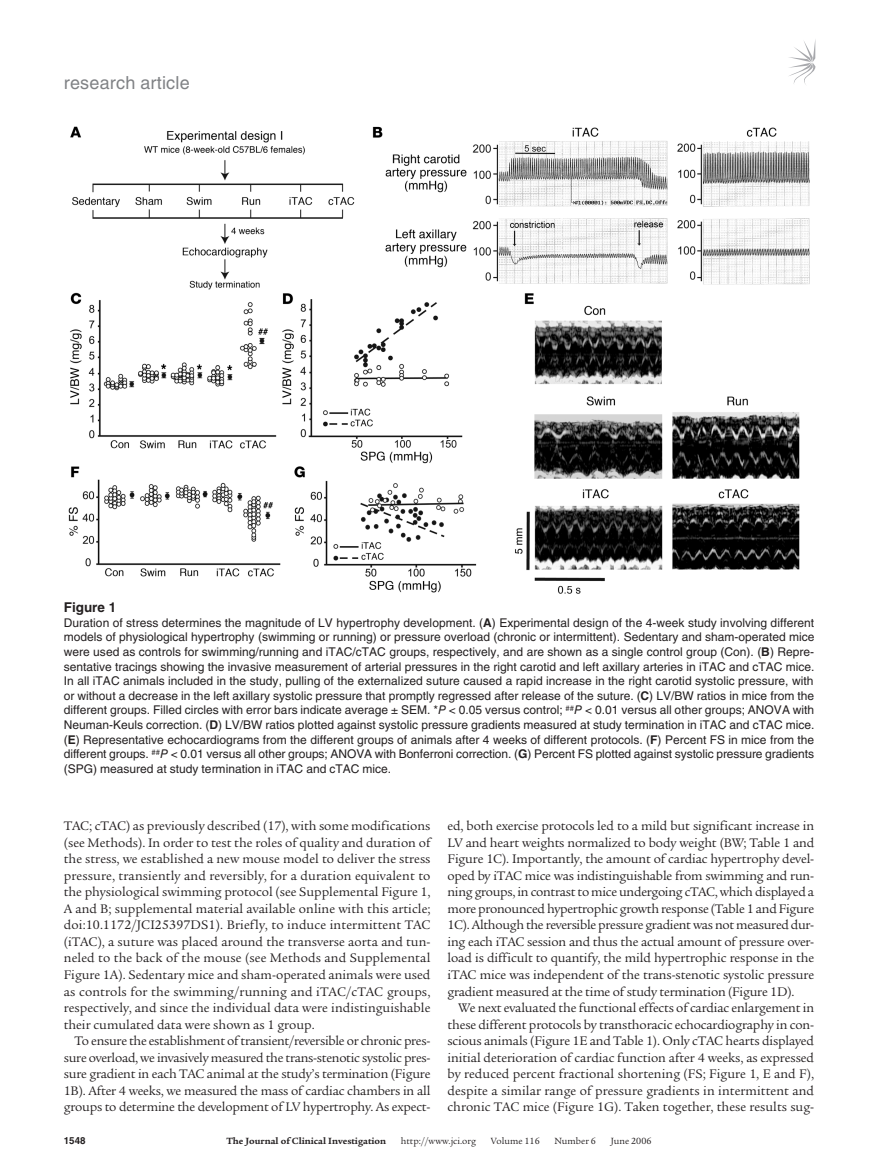
<style>
.page{position:relative;width:878px;height:1174px;background:#fff}
.page>*{position:absolute;margin:0;border:0;box-sizing:border-box;transform-origin:0 0}
.t1{font:18px "Helvetica LT Std";letter-spacing:.01em;color:#808285}
.t2{font:13.5px/16.5px "Legacy Serif Std";letter-spacing:-.015em;color:#231f20;text-align:justify}
.t3{font:700 13.5px "Helvetica LT Std";color:#231f20}
.t4{font:12px/14.7px "Helvetica LT Std";color:#231f20;text-align:justify}
.t5{font:9.75px "Legacy Serif Std";color:#231f20}
.t6{font:700 9.75px "Legacy Serif Std";color:#231f20}
.t7{font:700 9.75px "Helvetica LT Std";color:#231f20}
.s1{font-weight:700}
.s2{font-style:italic}
</style>
<div class="page">
<svg style="left:789px;top:41px;width:26px;height:44px"></svg>
<img style="left:68px;top:126px;width:742px;height:468px">
<h1 class="t1" style="left:64px;top:72px;width:127px">research article</h1>
<p class="t3" style="left:64px;top:599px;width:54px">Figure 1</p>
<p class="t4" style="left:64px;top:615px;width:752px">Duration of stress determines the magnitude of LV hypertrophy development. (<span class="s1">A</span>) Experimental design of the 4-week study involving different models of physiological hypertrophy (swimming or running) or pressure overload (chronic or intermittent). Sedentary and sham-operated mice were used as controls for swimming/running and iTAC/cTAC groups, respectively, and are shown as a single control group (Con). (<span class="s1">B</span>) Repre&shy;sentative tracings showing the invasive measurement of arterial pressures in the right carotid and left axillary arteries in iTAC and cTAC mice.<br>In all iTAC animals included in the study, pulling of the externalized suture caused a rapid increase in the right carotid systolic pressure, with or without a decrease in the left axillary systolic pressure that promptly regressed after release of the suture. (<span class="s1">C</span>) LV/BW ratios in mice from the different groups. Filled circles with error bars indicate average ± SEM. *<span class="s2">P</span> &lt; 0.05 versus control; <sup>##</sup><span class="s2">P</span> &lt; 0.01 versus all other groups; ANOVA with Neuman-Keuls correction. (<span class="s1">D</span>) LV/BW ratios plotted against systolic pressure gradients measured at study termination in iTAC and cTAC mice. (<span class="s1">E</span>) Representative echocardiograms from the different groups of animals after 4 weeks of different protocols. (<span class="s1">F</span>) Percent FS in mice from the different groups. <sup>##</sup><span class="s2">P</span> &lt; 0.01 versus all other groups; ANOVA with Bonferroni correction. (<span class="s1">G</span>) Percent FS plotted against systolic pressure gradients (SPG) measured at study termination in iTAC and cTAC mice.</p>
<p class="t2" style="left:64px;top:818px;width:368px">TAC; cTAC) as previously described (17), with some modifications (see Methods). In order to test the roles of quality and duration of the stress, we established a new mouse model to deliver the stress pressure, transiently and reversibly, for a duration equivalent to the physiological swimming protocol (see Supplemental Figure 1, A and B; supplemental material available online with this article; doi:10.1172/JCI25397DS1). Briefly, to induce intermittent TAC (iTAC), a suture was placed around the transverse aorta and tun&shy;neled to the back of the mouse (see Methods and Supplemental Figure 1A). Sedentary mice and sham-operated animals were used as controls for the swimming/running and iTAC/cTAC groups, respectively, and since the individual data were indistinguishable their cumulated data were shown as 1 group.</p>
<p class="t2" style="left:64px;top:1032px;width:368px;text-indent:11px">To ensure the establishment of transient/reversible or chronic pres&shy;sure overload, we invasively measured the trans-stenotic systolic pres&shy;sure gradient in each TAC animal at the study’s termination (Figure 1B). After 4 weeks, we measured the mass of cardiac chambers in all groups to determine the development of LV hypertrophy. As expect-</p>
<p class="t2" style="left:447px;top:818px;width:368px">ed, both exercise protocols led to a mild but significant increase in LV and heart weights normalized to body weight (BW; Table 1 and Figure 1C). Importantly, the amount of cardiac hypertrophy devel&shy;oped by iTAC mice was indistinguishable from swimming and run&shy;ning groups, in contrast to mice undergoing cTAC, which displayed a more pronounced hypertrophic growth response (Table 1 and Figure 1C). Although the reversible pressure gradient was not measured dur&shy;ing each iTAC session and thus the actual amount of pressure over&shy;load is difficult to quantify, the mild hypertrophic response in the iTAC mice was independent of the trans-stenotic systolic pressure gradient measured at the time of study termination (Figure 1D).</p>
<p class="t2" style="left:447px;top:999px;width:368px;text-indent:11px">We next evaluated the functional effects of cardiac enlargement in these different protocols by transthoracic echocardiography in con&shy;scious animals (Figure 1E and Table 1). Only cTAC hearts displayed initial deterioration of cardiac function after 4 weeks, as expressed by reduced percent fractional shortening (FS; Figure 1, E and F), despite a similar range of pressure gradients in intermittent and chronic TAC mice (Figure 1G). Taken together, these results sug-</p>
<p class="t7" style="left:64px;top:1134px;width:23px">1548</p>
<p class="t6" style="left:226px;top:1135px;width:161px">The Journal of Clinical Investigation</p>
<p class="t5" style="left:401px;top:1135px;width:77px">http://www.jci.org</p>
<p class="t5" style="left:491px;top:1135px;width:50px">Volume 116</p>
<p class="t5" style="left:554px;top:1135px;width:43px">Number 6</p>
<p class="t5" style="left:610px;top:1135px;width:42px">June 2006</p>
</div>
